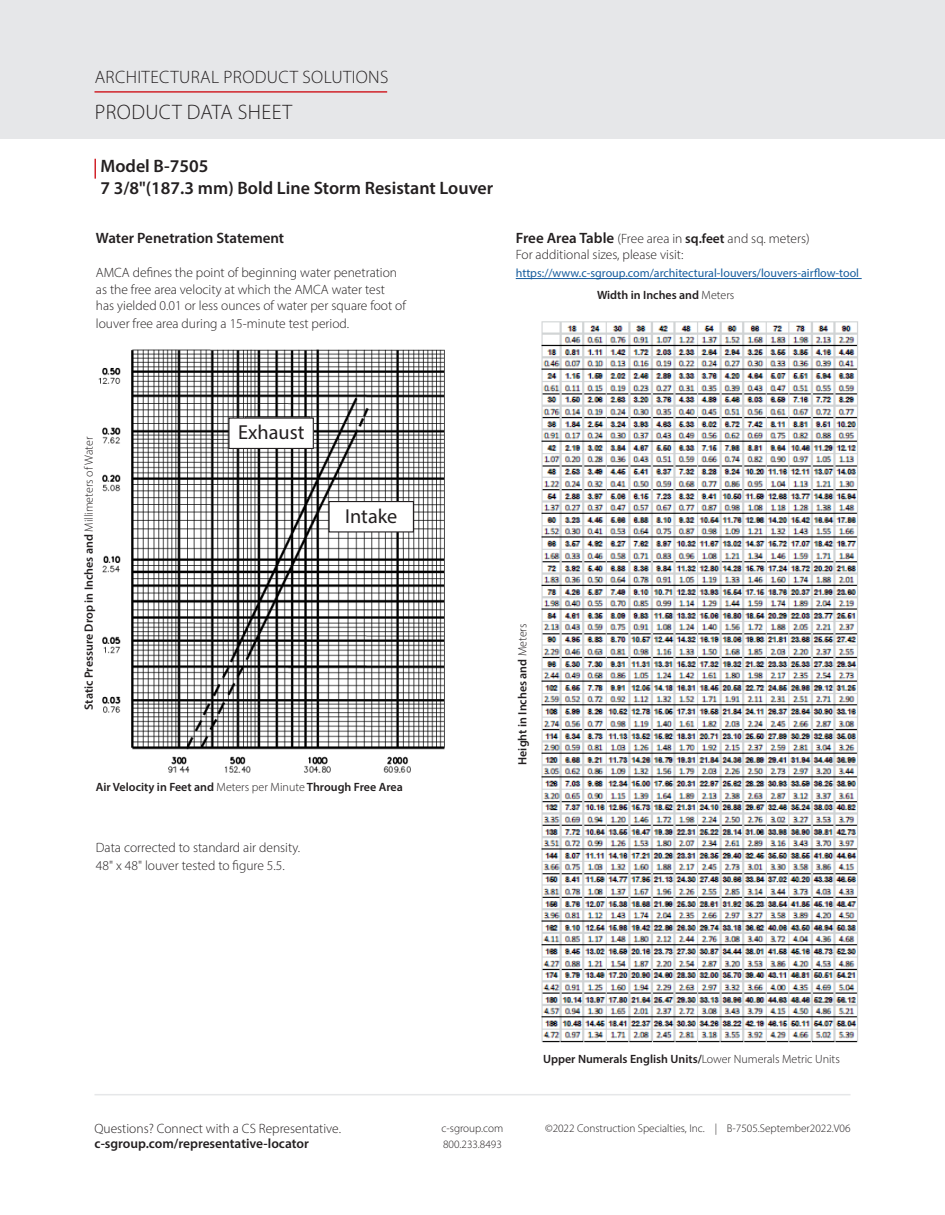
<style>
.page{position:relative;width:945px;height:1215px;background:#fff}
.page>*{position:absolute;margin:0;border:0;box-sizing:border-box;transform-origin:0 0}
.t1{font:300 21px "Myriad Pro";letter-spacing:.02em;color:#231f20}
.t2{font:20.25px "Myriad Pro";color:#231f20}
.Product_Name{font:600 18px "Myriad Pro";color:#231f20}
.t3{font:300 18px "Myriad Pro";letter-spacing:.02em;color:#231f20}
.Product_Name-2{font:600 15px "Myriad Pro";color:#231f20}
.Product_Name-3{font:300 13.5px/16.5px "Myriad Pro";color:#231f20}
.t4{font:600 13.5px "Myriad Pro";color:#231f20}
.Product_Name-4{font:600 12px "Myriad Pro";color:#231f20}
.Product_Name-5{font:12px "Myriad Pro";color:#175d9e}
.t5{font:300 11.25px "Myriad Pro";color:#231f20}
.s1{font-weight:600;font-size:15px}
.s2{font-weight:600}
.s3{font-weight:300}
</style>
<div class="page">
<hr style="left:94px;top:1094px;width:756px;height:1px;background:#e6e7e9">
<div style="left:0;top:0;width:945px;height:139px;background:#e6e7e9"></div>
<hr style="left:94px;top:91px;width:293px;height:2px;background:#d1232a">
<hr style="left:94px;top:159px;width:2px;height:20px;background:#d1232a">
<img style="left:98px;top:349px;width:347px;height:424px">
<img style="left:541px;top:321px;width:317px;height:722px">
<hr style="left:516px;top:278px;width:346px;height:1px;background:#175d9e">
<div style="left:329px;top:502px;width:84px;height:30px;background:#fff"></div>
<div style="left:328px;top:501px;width:86px;height:31px;border:1px solid #231f20"></div>
<div style="left:229px;top:418px;width:84px;height:30px;background:#fff"></div>
<div style="left:228px;top:418px;width:86px;height:31px;border:1px solid #231f20"></div>
<h3 class="t3" style="left:95px;top:66px;width:295px">ARCHITECTURAL PRODUCT SOLUTIONS</h3>
<h1 class="t1" style="left:95px;top:99px;width:199px">PRODUCT DATA SHEET</h1>
<p class="Product_Name" style="left:100px;top:155px;width:110px">Model B-7505</p>
<p class="Product_Name" style="left:100px;top:176px;width:394px">7 3/8"(187.3 mm) Bold Line Storm Resistant Louver</p>
<p class="Product_Name-2" style="left:96px;top:228px;width:190px">Water Penetration Statement</p>
<p class="Product_Name-3" style="left:96px;top:264px;width:312px">AMCA defines the point of beginning water penetration as the free area velocity at which the AMCA water test has yielded 0.01 or less ounces of water per square foot of</p>
<p class="Product_Name-3" style="left:96px;top:315px;width:255px">louver free area during a 15-minute test period.</p>
<p class="Product_Name-3" style="left:516px;top:230px;width:295px"><span class="s1">Free Area Table</span> (Free area in <span class="s2">sq.feet</span> and sq. meters)</p>
<p class="Product_Name-3" style="left:516px;top:246px;width:169px">For additional sizes, please visit:</p>
<p class="Product_Name-5" style="left:516px;top:266px;width:345px">https://www.c-sgroup.com/architectural-louvers/louvers-airflow-tool</p>
<p class="Product_Name-4" style="left:597px;top:287px;width:139px">Width in Inches and <span class="s3">Meters</span></p>
<p class="Product_Name-4" style="left:81px;top:710px;width:274px;rotate:-90deg">Static Pressure Drop in Inches and <span class="s3">Millimeters of Water</span></p>
<p class="t2" style="left:238px;top:420px;width:68px">Exhaust</p>
<p class="t2" style="left:345px;top:503px;width:54px">Intake</p>
<p class="Product_Name-4" style="left:96px;top:779px;width:308px">Air Velocity in Feet and <span class="s3">Meters per Minute</span> Through Free Area</p>
<p class="Product_Name-3" style="left:96px;top:839px;width:206px">Data corrected to standard air density.</p>
<p class="Product_Name-3" style="left:96px;top:857px;width:190px">48" x 48" louver tested to fgure 5.5.</p>
<p class="Product_Name-4" style="left:515px;top:765px;width:143px;rotate:-90deg">Height in Inches and <span class="s3">Meters</span></p>
<p class="Product_Name-3" style="left:94px;top:1120px;width:248px">Questions? Connect with a CS Representative.</p>
<p class="t4" style="left:94px;top:1134px;width:216px">c-sgroup.com/representative-locator</p>
<p class="t5" style="left:443px;top:1137px;width:60px">800.233.8493</p>
<p class="t5" style="left:442px;top:1122px;width:63px">c-sgroup.com</p>
<p class="Product_Name-4" style="left:543px;top:1052px;width:298px">Upper Numerals English Units/<span class="s3">Lower Numerals Metric Units</span></p>
<p class="t5" style="left:545px;top:1122px;width:307px">©2022 Construction Specialties, Inc. | B-7505.September2022.V06</p>
</div>
